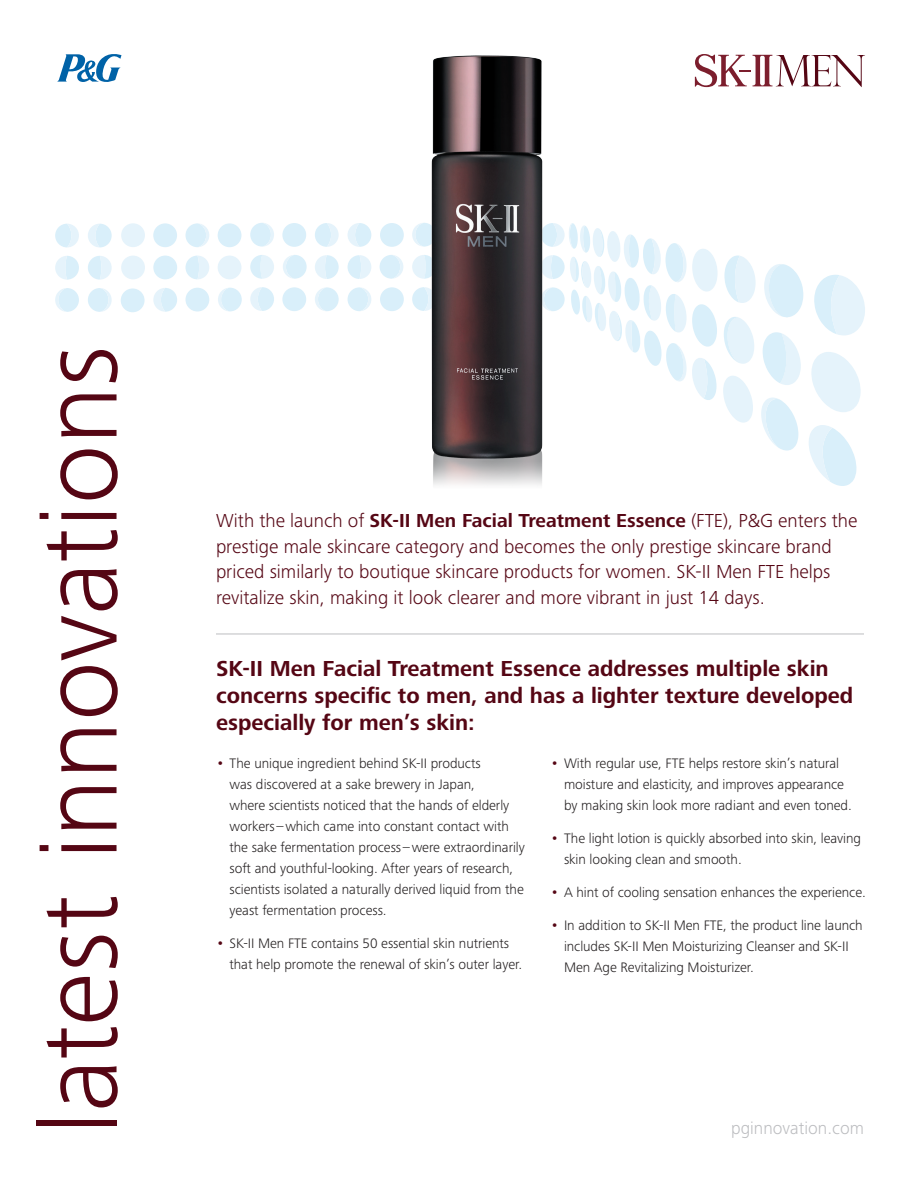
<style>
.page{position:relative;width:918px;height:1188px;background:#fff}
.page>*{position:absolute;margin:0;border:0;box-sizing:border-box;transform-origin:0 0}
.t1{font:300 111px "Frutiger Next Pro";letter-spacing:-.005em;color:#550614}
.t2{font:700 22.5px/27px "Frutiger Next Pro";color:#550614}
.t3{font:300 19.5px/25.5px "Frutiger Next Pro";color:#550614}
.t4{font:300 18px "Frutiger Next Pro";color:#bcbdc0}
.t5{font:300 14.25px/21px "Frutiger Next Pro";letter-spacing:-.005em;color:#231f20}
.s1{font-weight:700}
.s2{font-weight:400;font-size:15.75px;color:#550614}
</style>
<div class="page">
<svg style="left:809px;top:425px;width:48px;height:61px"></svg>
<svg style="left:814px;top:275px;width:51px;height:60px"></svg>
<svg style="left:811px;top:352px;width:50px;height:60px"></svg>
<svg style="left:348px;top:255px;width:23px;height:24px"></svg>
<svg style="left:348px;top:223px;width:23px;height:24px"></svg>
<div style="left:380px;top:223px;width:24px;height:24px;background:#d9effa;border-radius:50%"></div>
<div style="left:380px;top:287px;width:24px;height:24px;background:#d9effa;border-radius:50%"></div>
<svg style="left:348px;top:287px;width:23px;height:24px"></svg>
<svg style="left:380px;top:255px;width:23px;height:24px"></svg>
<svg style="left:315px;top:255px;width:24px;height:24px"></svg>
<svg style="left:315px;top:223px;width:24px;height:24px"></svg>
<div style="left:282px;top:223px;width:24px;height:24px;background:#d9effa;border-radius:50%"></div>
<div style="left:282px;top:287px;width:24px;height:24px;background:#d9effa;border-radius:50%"></div>
<div style="left:121px;top:256px;width:24px;height:23px;background:#e5f3fb;border-radius:50%"></div>
<svg style="left:250px;top:255px;width:24px;height:24px"></svg>
<svg style="left:250px;top:223px;width:24px;height:24px"></svg>
<svg style="left:250px;top:287px;width:24px;height:24px"></svg>
<svg style="left:315px;top:287px;width:24px;height:24px"></svg>
<div style="left:121px;top:223px;width:24px;height:24px;background:#e5f3fb;border-radius:50%"></div>
<div style="left:121px;top:288px;width:24px;height:24px;background:#d9effa;border-radius:50%"></div>
<svg style="left:283px;top:255px;width:24px;height:24px"></svg>
<svg style="left:562px;top:223px;width:241px;height:228px"></svg>
<svg style="left:88px;top:256px;width:24px;height:24px"></svg>
<svg style="left:88px;top:224px;width:24px;height:23px"></svg>
<svg style="left:88px;top:288px;width:24px;height:24px"></svg>
<svg style="left:55px;top:256px;width:24px;height:24px"></svg>
<svg style="left:55px;top:224px;width:24px;height:23px"></svg>
<svg style="left:55px;top:288px;width:24px;height:24px"></svg>
<svg style="left:186px;top:256px;width:23px;height:23px"></svg>
<svg style="left:186px;top:223px;width:23px;height:24px"></svg>
<div style="left:186px;top:288px;width:23px;height:23px;background:#d9effa;border-radius:50%"></div>
<div style="left:153px;top:256px;width:24px;height:23px;background:#d9effa;border-radius:50%"></div>
<svg style="left:153px;top:288px;width:24px;height:24px"></svg>
<svg style="left:218px;top:288px;width:24px;height:23px"></svg>
<div style="left:218px;top:256px;width:23px;height:23px;background:#e5f3fb;border-radius:50%"></div>
<div style="left:218px;top:223px;width:23px;height:24px;background:#d9effa;border-radius:50%"></div>
<div style="left:153px;top:223px;width:24px;height:24px;background:#d9effa;border-radius:50%"></div>
<svg style="left:57px;top:54px;width:65px;height:28px"></svg>
<hr style="left:216px;top:634px;width:648px;height:1px;background:#bcbdc0">
<svg style="left:695px;top:54px;width:170px;height:33px"></svg>
<img style="left:412px;top:55px;width:150px;height:430px">
<h1 class="t1" style="left:16px;top:1134px;width:790px;rotate:-90deg">latest innovations</h1>
<p class="t3" style="left:216px;top:508px;width:643px">With the launch of <span class="s1">SK-II Men Facial Treatment Essence</span> (FTE), P&amp;G enters the prestige male skincare category and becomes the only prestige skincare brand priced similarly to boutique skincare products for women. SK-II Men FTE helps revitalize skin, making it look clearer and more vibrant in just 14 days.</p>
<h2 class="t2" style="left:216px;top:655px;width:639px">SK-II Men Facial Treatment Essence addresses multiple skin concerns specific to men, and has a lighter texture developed especially for men’s skin:</h2>
<p class="t5" style="left:230px;top:753px;width:297px;text-indent:-14px"><span class="s2">•</span> The unique ingredient behind SK-II products<br>was discovered at a sake brewery in Japan,<br>where scientists noticed that the hands of elderly workers–which came into constant contact with the sake fermentation process–were extraordinarily soft and youthful-looking. After years of research, scientists isolated a naturally derived liquid from the yeast fermentation process.</p>
<p class="t5" style="left:230px;top:933px;width:294px;text-indent:-14px"><span class="s2">•</span> SK-II Men FTE contains 50 essential skin nutrients that help promote the renewal of skin’s outer layer.</p>
<p class="t5" style="left:564px;top:753px;width:289px;text-indent:-14px"><span class="s2">•</span> With regular use, FTE helps restore skin’s natural moisture and elasticity, and improves appearance by making skin look more radiant and even toned.</p>
<p class="t5" style="left:564px;top:828px;width:299px;text-indent:-14px"><span class="s2">•</span> The light lotion is quickly absorbed into skin, leaving skin looking clean and smooth.</p>
<p class="t5" style="left:550px;top:882px;width:317px"><span class="s2">•</span> A hint of cooling sensation enhances the experience.</p>
<p class="t5" style="left:564px;top:915px;width:300px;text-indent:-14px"><span class="s2">•</span> In addition to SK-II Men FTE, the product line launch includes SK-II Men Moisturizing Cleanser and SK-II<br>Men Age Revitalizing Moisturizer.</p>
<p class="t4" style="left:731px;top:1118px;width:134px">pginnovation.com</p>
</div>
